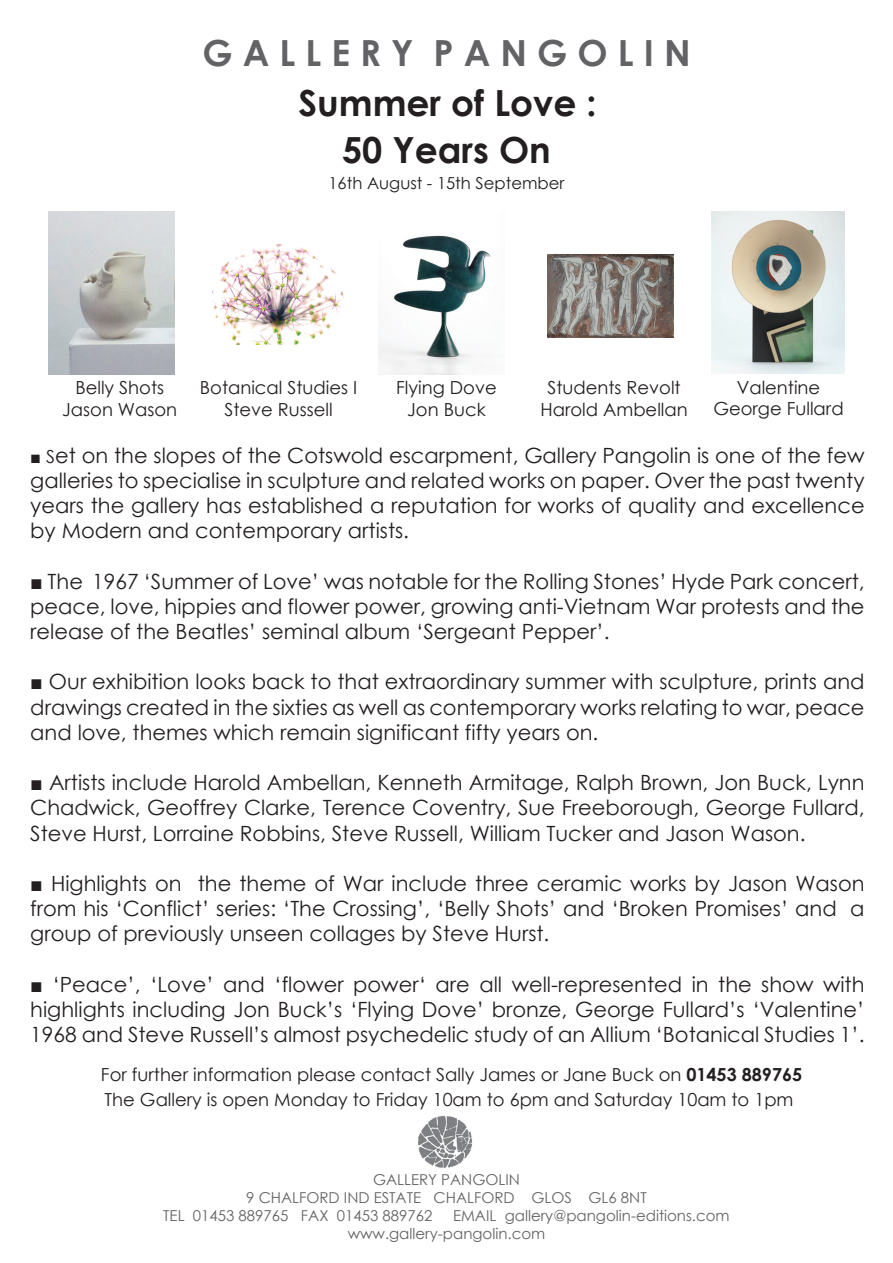
<style>
.page{position:relative;width:893px;height:1263px;background:#fff}
.page>*{position:absolute;margin:0;border:0;box-sizing:border-box;transform-origin:0 0}
.t1{font:700 36px "Century Gothic";color:#231f20}
.t2{font:700 36px "Century Gothic";color:#636366}
.t3{font:21px/25.2px "Century Gothic";color:#231f20;text-align:justify}
.t4{font:18px/21.6px "Century Gothic";color:#231f20;text-align:center}
.t5{font:16.5px "Century Gothic";color:#231f20}
.t6{font:15px/18px "Century Gothic";color:#636366}
.s1{font-size:18px}
.s2{font-weight:700}
</style>
<div class="page">
<img style="left:418px;top:1115px;width:55px;height:53px">
<img style="left:213px;top:244px;width:131px;height:101px">
<img style="left:49px;top:211px;width:126px;height:163px">
<img style="left:379px;top:235px;width:112px;height:139px">
<img style="left:711px;top:211px;width:133px;height:163px">
<img style="left:548px;top:255px;width:125px;height:83px">
<h1 class="t2" style="left:202px;top:26px;width:490px">G A L L E R Y P A N G O L I N</h1>
<h1 class="t1" style="left:299px;top:76px;width:300px">Summer of Love :</h1>
<h1 class="t1" style="left:342px;top:123px;width:210px">50 Years On</h1>
<p class="t5" style="left:328px;top:172px;width:237px">16th August - 15th September</p>
<p class="t4" style="left:62px;top:376px;width:117px">Belly Shots<br>Jason Wason</p>
<p class="t4" style="left:713px;top:376px;width:132px">Valentine<br>George Fullard</p>
<p class="t4" style="left:200px;top:376px;width:159px">Botanical Studies I<br>Steve Russell</p>
<p class="t4" style="left:396px;top:376px;width:102px">Flying Dove<br>Jon Buck</p>
<p class="t4" style="left:540px;top:376px;width:149px">Students Revolt<br>Harold Ambellan</p>
<p class="t3" style="left:30px;top:442px;width:836px"><span class="s1">■ S</span>et on the slopes of the Cotswold escarpment, Gallery Pangolin is one of the few galleries to specialise in sculpture and related works on paper. Over the past twenty years the gallery has established a reputation for works of quality and excellence by Modern and contemporary artists.</p>
<p class="t3" style="left:30px;top:568px;width:836px">■ The 1967 ‘Summer of Love’ was notable for the Rolling Stones’ Hyde Park concert, peace, love, hippies and flower power, growing anti-Vietnam War protests and the release of the Beatles’ seminal album ‘Sergeant Pepper’.</p>
<p class="t3" style="left:30px;top:669px;width:836px">■ Our exhibition looks back to that extraordinary summer with sculpture, prints and drawings created in the sixties as well as contemporary works relating to war, peace and love, themes which remain significant fifty years on.</p>
<p class="t3" style="left:30px;top:770px;width:836px">■ Artists include Harold Ambellan, Kenneth Armitage, Ralph Brown, Jon Buck, Lynn Chadwick, Geoffrey Clarke, Terence Coventry, Sue Freeborough, George Fullard, Steve Hurst, Lorraine Robbins, Steve Russell, William Tucker and Jason Wason.</p>
<p class="t3" style="left:30px;top:870px;width:836px">■ Highlights on the theme of War include three ceramic works by Jason Wason from his ‘Conflict’ series: ‘The Crossing’, ‘Belly Shots’ and ‘Broken Promises’ and a group of previously unseen collages by Steve Hurst.</p>
<p class="t3" style="left:30px;top:971px;width:836px">■ ‘Peace’, ‘Love’ and ‘flower power‘ are all well-represented in the show with highlights including Jon Buck’s ‘Flying Dove’ bronze, George Fullard’s ‘Valentine’ 1968 and Steve Russell’s almost psychedelic study of an Allium ‘Botanical Studies 1’.</p>
<p class="t4" style="left:101px;top:1063px;width:703px">For further information please contact Sally James or Jane Buck on <span class="s2">01453 889765</span></p>
<p class="t4" style="left:105px;top:1089px;width:690px">The Gallery is open Monday to Friday 10am to 6pm and Saturday 10am to 1pm</p>
<p class="t6" style="left:373px;top:1170px;width:148px">GALLERY PANGOLIN</p>
<p class="t6" style="left:246px;top:1188px;width:402px">9 CHALFORD IND ESTATE CHALFORD GLOS GL6 8NT</p>
<p class="t6" style="left:163px;top:1206px;width:271px">TEL 01453 889765 FAX 01453 889762</p>
<p class="t6" style="left:348px;top:1206px;width:384px;text-indent:105px">EMAIL gallery@pangolin-editions.com www.gallery-pangolin.com</p>
</div>
